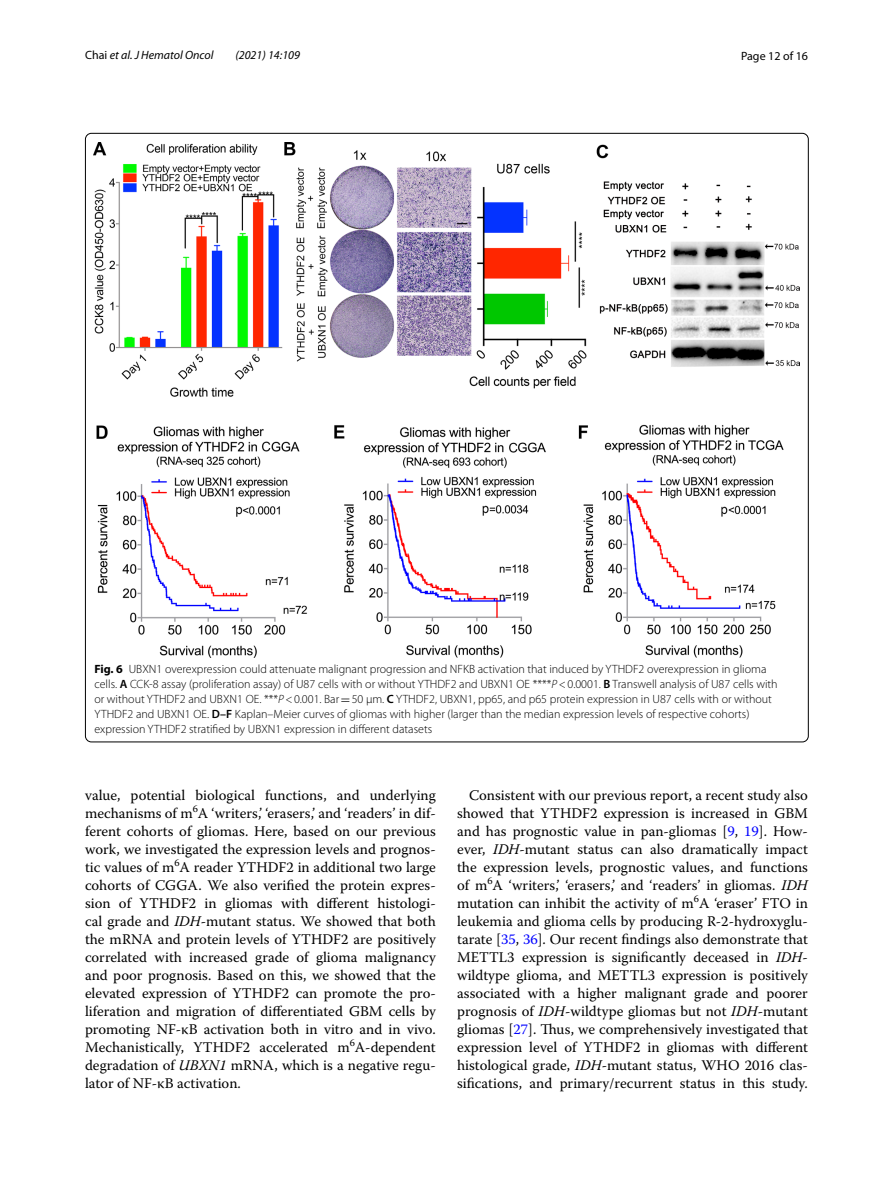
<style>
.page{position:relative;width:893px;height:1187px;background:#fff}
.page>*{position:absolute;margin:0;border:0;box-sizing:border-box;transform-origin:0 0}
.t1{font:14.7px/18px "Warnock Pro";color:#000;text-align:justify}
.t2{font:300 12px/15px "Myriad Pro";color:#000}
.t3{font:italic 12px "Myriad Pro";color:#000}
.t4{font:12px "Myriad Pro";color:#000}
.s1{font-style:normal}
.s2{font-weight:700}
.s3{font-weight:600}
.s4{font-style:italic}
.s5{font-family:"MTSY";font-weight:400}
.s6{color:#00f}
</style>
<div class="page">
<img style="left:94px;top:142px;width:706px;height:515px">
<p class="t3" style="left:85px;top:48px;width:130px"><span class="s1">Chai</span> et al. J Hematol Oncol</p>
<p class="t3" style="left:235px;top:48px;width:66px">(2021) 14:109</p>
<p class="t4" style="left:741px;top:48px;width:68px">Page 12 of 16</p>
<p class="t2" style="left:94px;top:661px;width:685px"><span class="s2">Fig. 6</span> UBXN1 overexpression could attenuate malignant progression and NFKB activation that induced by YTHDF2 overexpression in glioma cells. <span class="s3">A</span> CCK-8 assay (proliferation assay) of U87 cells with or without YTHDF2 and UBXN1 OE ****<span class="s4">P</span>&lt;0.0001. <span class="s3">B</span> Transwell analysis of U87 cells with or without YTHDF2 and UBXN1 OE. ***<span class="s4">P</span>&lt;0.001. Bar<span class="s5">=</span>50 μm. <span class="s3">C</span> YTHDF2, UBXN1, pp65, and p65 protein expression in U87 cells with or without YTHDF2 and UBXN1 OE. <span class="s3">D–F</span> Kaplan–Meier curves of gliomas with higher (larger than the median expression levels of respective cohorts) expression YTHDF2 stratified by UBXN1 expression in different datasets</p>
<p class="t1" style="left:85px;top:785px;width:352px">value, potential biological functions, and underlying mechanisms of m<sup>6</sup>A ‘writers,’ ‘erasers,’ and ‘readers’ in dif&shy;ferent cohorts of gliomas. Here, based on our previous work, we investigated the expression levels and prognos&shy;tic values of m<sup>6</sup>A reader YTHDF2 in additional two large cohorts of CGGA. We also verified the protein expres&shy;sion of YTHDF2 in gliomas with different histologi&shy;cal grade and <span class="s4">IDH</span>-mutant status. We showed that both the mRNA and protein levels of YTHDF2 are positively correlated with increased grade of glioma malignancy and poor prognosis. Based on this, we showed that the elevated expression of YTHDF2 can promote the pro&shy;liferation and migration of differentiated GBM cells by promoting NF-κB activation both in vitro and in vivo.<br>Mechanistically, YTHDF2 accelerated m<sup>6</sup>A-dependent degradation of <span class="s4">UBXN1</span> mRNA, which is a negative regu&shy;lator of NF-κB activation.</p>
<p class="t1" style="left:457px;top:785px;width:352px;text-indent:12px">Consistent with our previous report, a recent study also showed that YTHDF2 expression is increased in GBM and has prognostic value in pan-gliomas [<span class="s6">9</span>, <span class="s6">19</span>]. How&shy;ever, <span class="s4">IDH</span>-mutant status can also dramatically impact the expression levels, prognostic values, and functions of m<sup>6</sup>A ‘writers,’ ‘erasers,’ and ‘readers’ in gliomas. <span class="s4">IDH </span>mutation can inhibit the activity of m<sup>6</sup>A ‘eraser’ FTO in leukemia and glioma cells by producing R-2-hydroxyglu&shy;tarate [<span class="s6">35</span>, <span class="s6">36</span>]. Our recent findings also demonstrate that METTL3 expression is significantly deceased in <span class="s4">IDH&shy;</span>wildtype glioma, and METTL3 expression is positively associated with a higher malignant grade and poorer prognosis of <span class="s4">IDH</span>-wildtype gliomas but not <span class="s4">IDH</span>-mutant gliomas [<span class="s6">27</span>]. Thus, we comprehensively investigated that expression level of YTHDF2 in gliomas with different histological grade, <span class="s4">IDH</span>-mutant status, WHO 2016 clas&shy;sifications, and primary/recurrent status in this study.</p>
</div>
